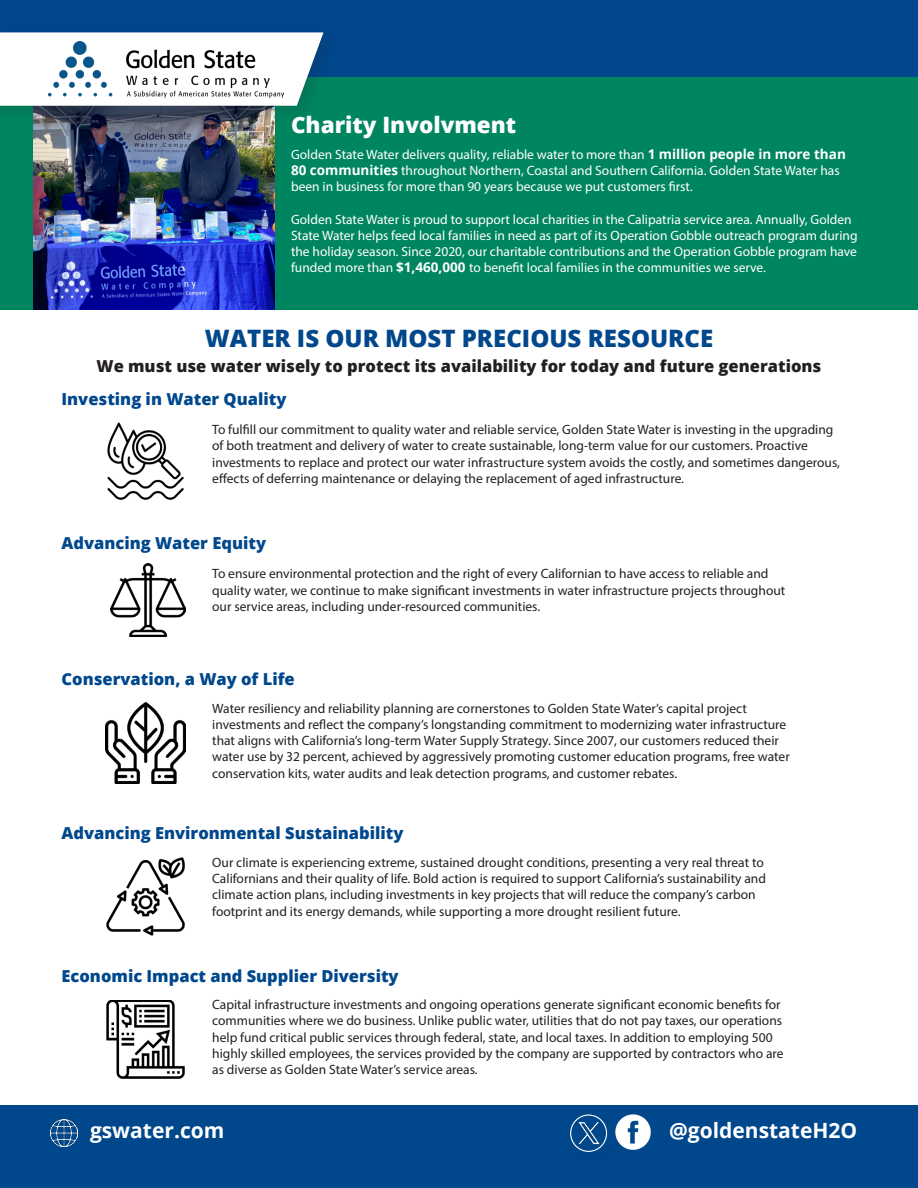
<style>
.page{position:relative;width:918px;height:1188px;background:#fff}
.page>*{position:absolute;margin:0;border:0;box-sizing:border-box;transform-origin:0 0}
.t1{font:800 24px "Open Sans";color:#00478c}
.t2{font:800 22.5px "Open Sans";color:#fff}
.t3{font:700 21px "Open Sans";color:#fff}
.t4{font:800 16.5px "Open Sans";color:#00478c}
.t5{font:800 16.5px "Open Sans";color:#231f20}
.t6{font:13.5px/16.2px "Myriad Pro";color:#231f20}
.t7{font:13.5px/16.2px "Myriad Pro";color:#fff}
.s1{font-family:"Open Sans";font-weight:700}
</style>
<div class="page">
<div style="left:0;top:0;width:918px;height:309px;background:#008561"></div>
<div style="left:0;top:0;width:918px;height:77px;background:#00478c"></div>
<div style="left:0;top:1106px;width:918px;height:82px;background:#00478c"></div>
<img style="left:623px;top:1114px;width:28px;height:36px">
<img style="left:106px;top:1000px;width:79px;height:79px">
<img style="left:106px;top:857px;width:79px;height:79px">
<img style="left:105px;top:702px;width:81px;height:81px">
<img style="left:107px;top:422px;width:77px;height:78px">
<img style="left:110px;top:564px;width:75px;height:73px">
<img style="left:51px;top:1119px;width:27px;height:28px">
<img style="left:33px;top:126px;width:241px;height:183px">
<div style="left:0;top:22px;width:343px;height:104px;background:#231f20;opacity:.19"></div>
<svg style="left:0;top:32px;width:323px;height:74px"></svg>
<img style="left:48px;top:42px;width:235px;height:56px">
<div style="left:563px;top:1110px;width:60px;height:60px;background:#231f20;opacity:.15"></div>
<div style="left:570px;top:1115px;width:37px;height:37px;border:1px solid #fff;border-radius:50%"></div>
<p class="t2" style="left:291px;top:108px;width:227px">Charity Involvment</p>
<p class="t7" style="left:291px;top:146px;width:556px">Golden State Water delivers quality, reliable water to more than <span class="s1">1 million people in more than<br>80 communities</span> throughout Northern, Coastal and Southern California. Golden State Water has been in business for more than 90 years because we put customers first.</p>
<p class="t7" style="left:291px;top:211px;width:568px">Golden State Water is proud to support local charities in the Calipatria service area. Annually, Golden State Water helps feed local families in need as part of its Operation Gobble outreach program during the holiday season. Since 2020, our charitable contributions and the Operation Gobble program have funded more than <span class="s1">$1,460,000</span> to benefit local families in the communities we serve.</p>
<p class="t1" style="left:205px;top:320px;width:510px">WATER IS OUR MOST PRECIOUS RESOURCE</p>
<p class="t5" style="left:97px;top:353px;width:726px">We must use water wisely to protect its availability for today and future generations</p>
<p class="t4" style="left:62px;top:387px;width:226px">Investing in Water Quality</p>
<p class="t6" style="left:212px;top:421px;width:629px">To fulfill our commitment to quality water and reliable service, Golden State Water is investing in the upgrading of both treatment and delivery of water to create sustainable, long-term value for our customers. Proactive investments to replace and protect our water infrastructure system avoids the costly, and sometimes dangerous, effects of deferring maintenance or delaying the replacement of aged infrastructure.</p>
<p class="t4" style="left:62px;top:530px;width:206px">Advancing Water Equity</p>
<p class="t6" style="left:212px;top:566px;width:575px">To ensure environmental protection and the right of every Californian to have access to reliable and quality water, we continue to make significant investments in water infrastructure projects throughout our service areas, including under-resourced communities.</p>
<p class="t4" style="left:62px;top:667px;width:235px">Conservation, a Way of Life</p>
<p class="t6" style="left:212px;top:700px;width:579px">Water resiliency and reliability planning are cornerstones to Golden State Water’s capital project investments and reflect the company’s longstanding commitment to modernizing water infrastructure that aligns with California’s long-term Water Supply Strategy. Since 2007, our customers reduced their water use by 32 percent, achieved by aggressively promoting customer education programs, free water conservation kits, water audits and leak detection programs, and customer rebates.</p>
<p class="t4" style="left:62px;top:821px;width:343px">Advancing Environmental Sustainability</p>
<p class="t6" style="left:212px;top:854px;width:555px">Our climate is experiencing extreme, sustained drought conditions, presenting a very real threat to Californians and their quality of life. Bold action is required to support California’s sustainability and climate action plans, including investments in key projects that will reduce the company’s carbon footprint and its energy demands, while supporting a more drought resilient future.</p>
<p class="t4" style="left:62px;top:963px;width:339px">Economic Impact and Supplier Diversity</p>
<p class="t6" style="left:212px;top:996px;width:573px">Capital infrastructure investments and ongoing operations generate significant economic benefits for communities where we do business. Unlike public water, utilities that do not pay taxes, our operations help fund critical public services through federal, state, and local taxes. In addition to employing 500 highly skilled employees, the services provided by the company are supported by contractors who are as diverse as Golden State Water’s service areas.</p>
<p class="t3" style="left:90px;top:1116px;width:136px">gswater.com</p>
<p class="t3" style="left:669px;top:1116px;width:190px">@goldenstateH2O</p>
</div>
